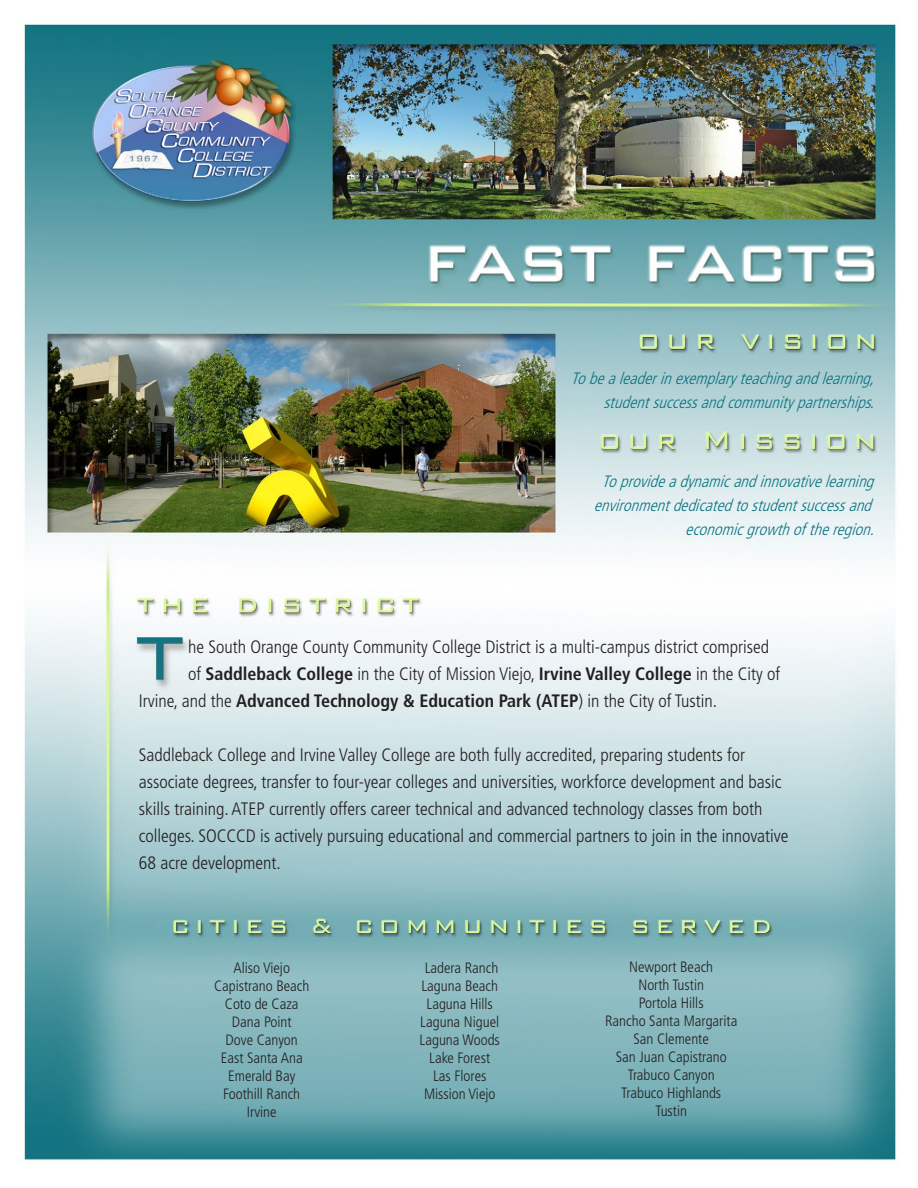
<style>
.page{position:relative;width:918px;height:1188px;background:#fff}
.page>*{position:absolute;margin:0;border:0;box-sizing:border-box;transform-origin:0 0}
.Body_no_Indent{font:300 condensed 18px/27px "Frutiger";color:#231f20}
.Body_no_Indent-2{font:700 condensed 18px "Frutiger";color:#231f20}
.Body_no_Indent-3{font:italic 300 condensed 16.5px/24px "Frutiger";color:#0a7381;text-align:right}
.t1{font:300 condensed 15px "Frutiger";color:#231f20}
.s1{font-weight:700}
.s2{font-weight:300}
</style>
<div class="page">
<img style="left:24px;top:19px;width:874px;height:1142px">
<p class="Body_no_Indent-3" style="left:571px;top:366px;width:310px">Tobealeaderinexemplaryteachingandlearning, studentsuccessandcommunitypartnerships.</p>
<p class="Body_no_Indent-3" style="left:594px;top:469px;width:287px">Toprovideadynamicandinnovativelearning environmentdedicatedtostudentsuccessand economicgrowthoftheregion.</p>
<p class="Body_no_Indent" style="left:188px;top:633px;width:583px">he South Orange County Community College District is a multi-campus district comprised</p>
<p class="Body_no_Indent" style="left:188px;top:660px;width:593px">of <span class="s1">Saddleback College</span> in the City of Mission Viejo, <span class="s1">Irvine Valley College</span> in the City of</p>
<p class="Body_no_Indent-2" style="left:139px;top:690px;width:580px"><span class="s2">Irvine, and the</span> Advanced Technology &amp; Education Park (ATEP<span class="s2">) in the City of Tustin.</span></p>
<p class="Body_no_Indent" style="left:139px;top:741px;width:651px">Saddleback College and Irvine Valley College are both fully accredited, preparing students for associate degrees, transfer to four-year colleges and universities, workforce development and basic skills training. ATEP currently offers career technical and advanced technology classes from both colleges. SOCCCD is actively pursuing educational and commercial partners to join in the innovative 68 acre development.</p>
<p class="t1" style="left:234px;top:959px;width:58px">Aliso Viejo</p>
<p class="t1" style="left:214px;top:977px;width:97px">Capistrano Beach</p>
<p class="t1" style="left:225px;top:995px;width:75px">Coto de Caza</p>
<p class="t1" style="left:232px;top:1013px;width:61px">Dana Point</p>
<p class="t1" style="left:226px;top:1031px;width:74px">Dove Canyon</p>
<p class="t1" style="left:221px;top:1049px;width:83px">East Santa Ana</p>
<p class="t1" style="left:228px;top:1067px;width:69px">Emerald Bay</p>
<p class="t1" style="left:223px;top:1085px;width:78px">Foothill Ranch</p>
<p class="t1" style="left:247px;top:1103px;width:31px">Irvine</p>
<p class="t1" style="left:425px;top:959px;width:75px">Ladera Ranch</p>
<p class="t1" style="left:421px;top:977px;width:78px">Laguna Beach</p>
<p class="t1" style="left:427px;top:995px;width:68px">Laguna Hills</p>
<p class="t1" style="left:420px;top:1013px;width:80px">Laguna Niguel</p>
<p class="t1" style="left:420px;top:1031px;width:82px">Laguna Woods</p>
<p class="t1" style="left:429px;top:1049px;width:62px">Lake Forest</p>
<p class="t1" style="left:433px;top:1067px;width:55px">Las Flores</p>
<p class="t1" style="left:424px;top:1085px;width:73px">Mission Viejo</p>
<p class="t1" style="left:629px;top:958px;width:85px">Newport Beach</p>
<p class="t1" style="left:638px;top:976px;width:67px">North Tustin</p>
<p class="t1" style="left:639px;top:994px;width:66px">Portola Hills</p>
<p class="t1" style="left:605px;top:1012px;width:134px">Rancho Santa Margarita</p>
<p class="t1" style="left:634px;top:1030px;width:77px">San Clemente</p>
<p class="t1" style="left:616px;top:1048px;width:112px">San Juan Capistrano</p>
<p class="t1" style="left:628px;top:1066px;width:88px">Trabuco Canyon</p>
<p class="t1" style="left:621px;top:1084px;width:102px">Trabuco Highlands</p>
<p class="t1" style="left:655px;top:1102px;width:33px">Tustin</p>
</div>
